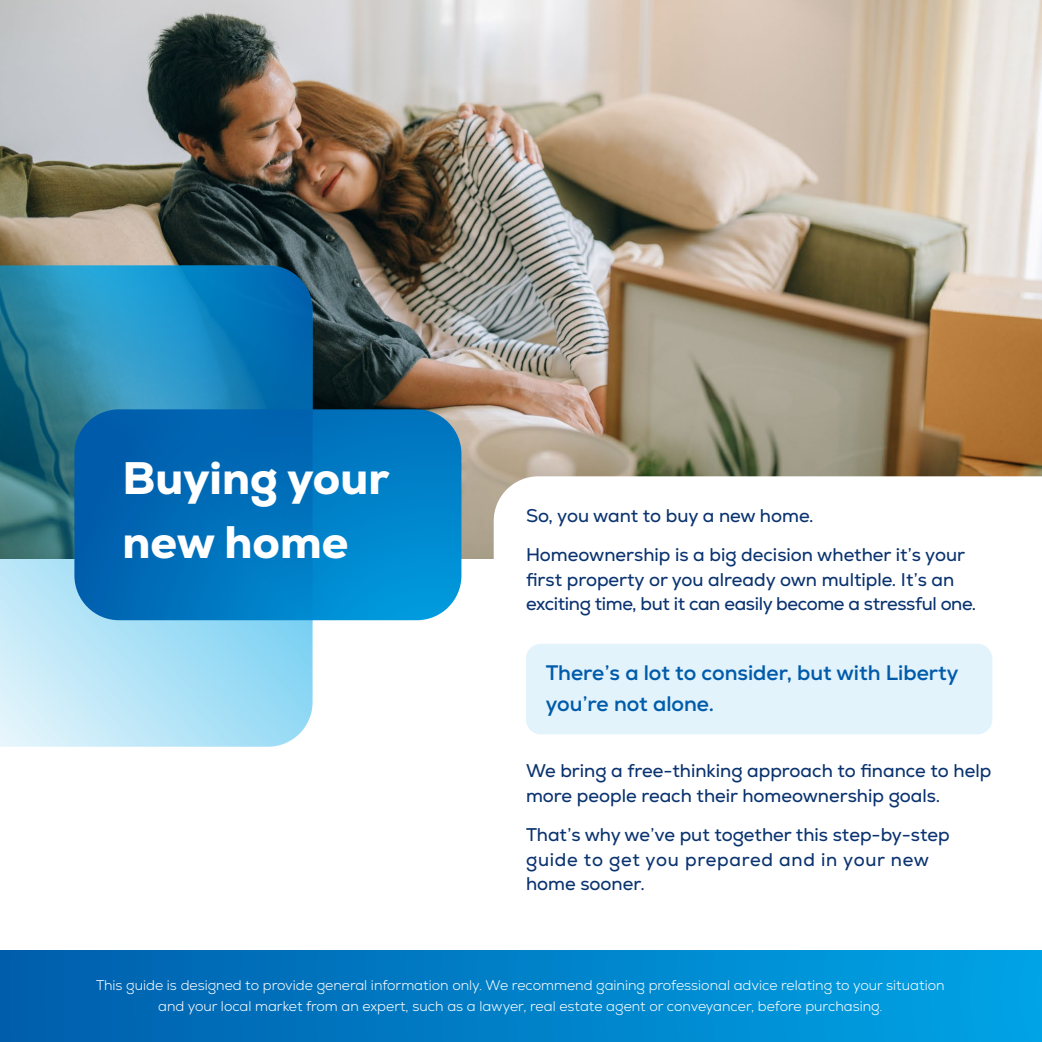
<style>
.page{position:relative;width:1042px;height:1042px;background:#fff}
.page>*{position:absolute;margin:0;border:0;box-sizing:border-box;transform-origin:0 0}
.t1{font:800 45.5px/63px "Nexa";color:#fff}
.t2{font:700 21px/31.5px "Nexa";color:#005baa}
.t3{font:18.38px/24.5px "Nexa";color:#0a3370}
.t4{font:18.38px/24.5px "Nexa";letter-spacing:-.02em;color:#0a3370}
.t5{font:300 14px/21px "Nexa";color:#fff;text-align:center}
</style>
<div class="page">
<img style="left:0;top:0;width:1042px;height:559px">
<svg style="left:313px;top:409px;width:148px;height:211px;background:#0586cb"></svg>
<svg style="left:494px;top:476px;width:548px;height:259px"></svg>
<div style="left:526px;top:644px;width:466px;height:90px;background:#e2f3fc;border-radius:15px"></div>
<svg style="left:0;top:265px;width:313px;height:482px;background:#4196c4"></svg>
<div style="left:0;top:950px;width:1042px;height:92px;background:linear-gradient(to right,#005dab,#00a4e6)"></div>
<h1 class="t1" style="left:122px;top:447px;width:268px">Buying your new home</h1>
<p class="t3" style="left:526px;top:496px;width:440px;line-height:39.4px">So, you want to buy a new home.<br>Homeownership is a big decision whether it’s your</p>
<p class="t4" style="left:526px;top:567px;width:452px">first property or you already own multiple. It’s an exciting time, but it can easily become a stressful one.</p>
<p class="t2" style="left:546px;top:657px;width:414px">There’s a lot to consider, but with Liberty you’re not alone.</p>
<p class="t3" style="left:526px;top:759px;width:467px">We bring a free-thinking approach to finance to help more people reach their homeownership goals.</p>
<p class="t3" style="left:526px;top:823px;width:425px">That’s why we’ve put together this step-by-step guide to get you prepared and in your new home sooner.</p>
<p class="t5" style="left:96px;top:975px;width:850px">This guide is designed to provide general information only. We recommend gaining professional advice relating to your situation and your local market from an expert, such as a lawyer, real estate agent or conveyancer, before purchasing.</p>
</div>
